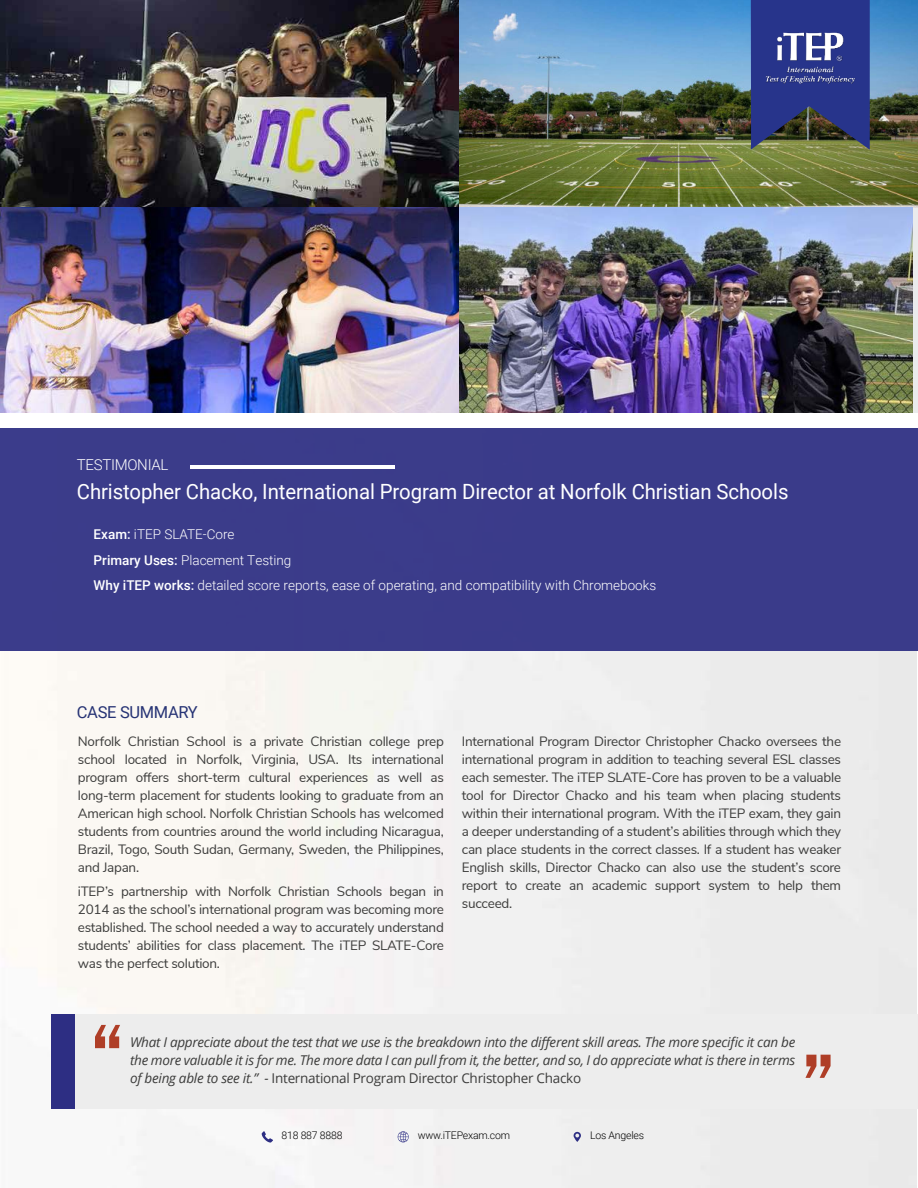
<style>
.page{position:relative;width:918px;height:1188px;background:#fff}
.page>*{position:absolute;margin:0;border:0;box-sizing:border-box;transform-origin:0 0}
.t1{font:21px "Roboto";letter-spacing:-.005em;color:#fff}
.t2{font:16.5px "Roboto";letter-spacing:-.02em;color:#273475}
.t3{font:300 15px "Roboto";letter-spacing:-.02em;color:#fff}
.t4{font:13.5px/18px "Nunito Sans";letter-spacing:-.02em;color:#3c3c3b;text-align:justify}
.t5{font:italic 13.5px/18px "Open Sans";letter-spacing:-.02em;color:#3c3c3b;text-align:justify}
.t6{font:300 13.5px/25.5px "Roboto";color:#fff}
.t7{font:300 10.5px "Roboto";letter-spacing:-.02em;color:#000}
.s1{font-weight:500}
.s2{font-style:normal}
</style>
<div class="page">
<div style="left:0;top:415px;width:918px;height:236px;background:#3b3b8a"></div>
<img style="left:0;top:0;width:918px;height:207px">
<img style="left:0;top:207px;width:912px;height:206px">
<hr style="left:190px;top:465px;width:205px;height:3px;background:#fff">
<div style="left:0;top:414px;width:918px;height:14px;background:#fff"></div>
<svg style="left:751px;top:0;width:119px;height:150px;background:#313c78"></svg>
<img style="left:765px;top:30px;width:91px;height:55px">
<svg style="left:262px;top:1131px;width:11px;height:12px"></svg>
<svg style="left:398px;top:1131px;width:11px;height:11px"></svg>
<svg style="left:574px;top:1132px;width:7px;height:10px"></svg>
<div style="left:74px;top:1014px;width:844px;height:95px;background:#ededed"></div>
<div style="left:51px;top:1014px;width:23px;height:95px;background:#2d2e83"></div>
<svg style="left:95px;top:1025px;width:25px;height:23px"></svg>
<svg style="left:805px;top:1055px;width:26px;height:23px"></svg>
<p class="t3" style="left:77px;top:459px;width:93px">TESTIMONIAL</p>
<h1 class="t1" style="left:77px;top:483px;width:713px">Christopher Chacko, International Program Director at Norfolk Christian Schools</h1>
<p class="t6" style="left:94px;top:523px;width:564px"><span class="s1">Exam:</span> iTEP SLATE-Core<br><span class="s1">Primary Uses:</span> Placement Testing<br><span class="s1">Why iTEP works:</span> detailed score reports, ease of operating, and compatibility with Chromebooks</p>
<p class="t2" style="left:77px;top:706px;width:123px">CASE SUMMARY</p>
<p class="t4" style="left:78px;top:734px;width:367px">Norfolk Christian School is a private Christian college prep school located in Norfolk, Virginia, USA. Its international program offers short-term cultural experiences as well as long-term placement for students looking to graduate from an American high school. Norfolk Christian Schools has welcomed students from countries around the world including Nicaragua, Brazil, Togo, South Sudan, Germany, Sweden, the Philippines, and Japan.</p>
<p class="t4" style="left:78px;top:884px;width:367px">iTEP’s partnership with Norfolk Christian Schools began in 2014 as the school’s international program was becoming more established. The school needed a way to accurately understand students’ abilities for class placement. The iTEP SLATE-Core was the perfect solution.</p>
<p class="t4" style="left:462px;top:733px;width:381px">International Program Director Christopher Chacko oversees the international program in addition to teaching several ESL classes each semester. The iTEP SLATE-Core has proven to be a valuable tool for Director Chacko and his team when placing students within their international program. With the iTEP exam, they gain a deeper understanding of a student’s abilities through which they can place students in the correct classes. If a student has weaker English skills, Director Chacko can also use the student’s score report to create an academic support system to help them succeed.</p>
<p class="t5" style="left:130px;top:1033px;width:667px">What I appreciate about the test that we use is the breakdown into the different skill areas. The more specific it can be the more valuable it is for me. The more data I can pull from it, the better, and so, I do appreciate what is there in terms of being able to see it.” - <span class="s2">International Program Director Christopher Chacko</span></p>
<p class="t7" style="left:281px;top:1131px;width:63px">818 887 8888</p>
<p class="t7" style="left:418px;top:1131px;width:94px">www.iTEPexam.com</p>
<p class="t7" style="left:590px;top:1131px;width:55px">Los Angeles</p>
</div>
